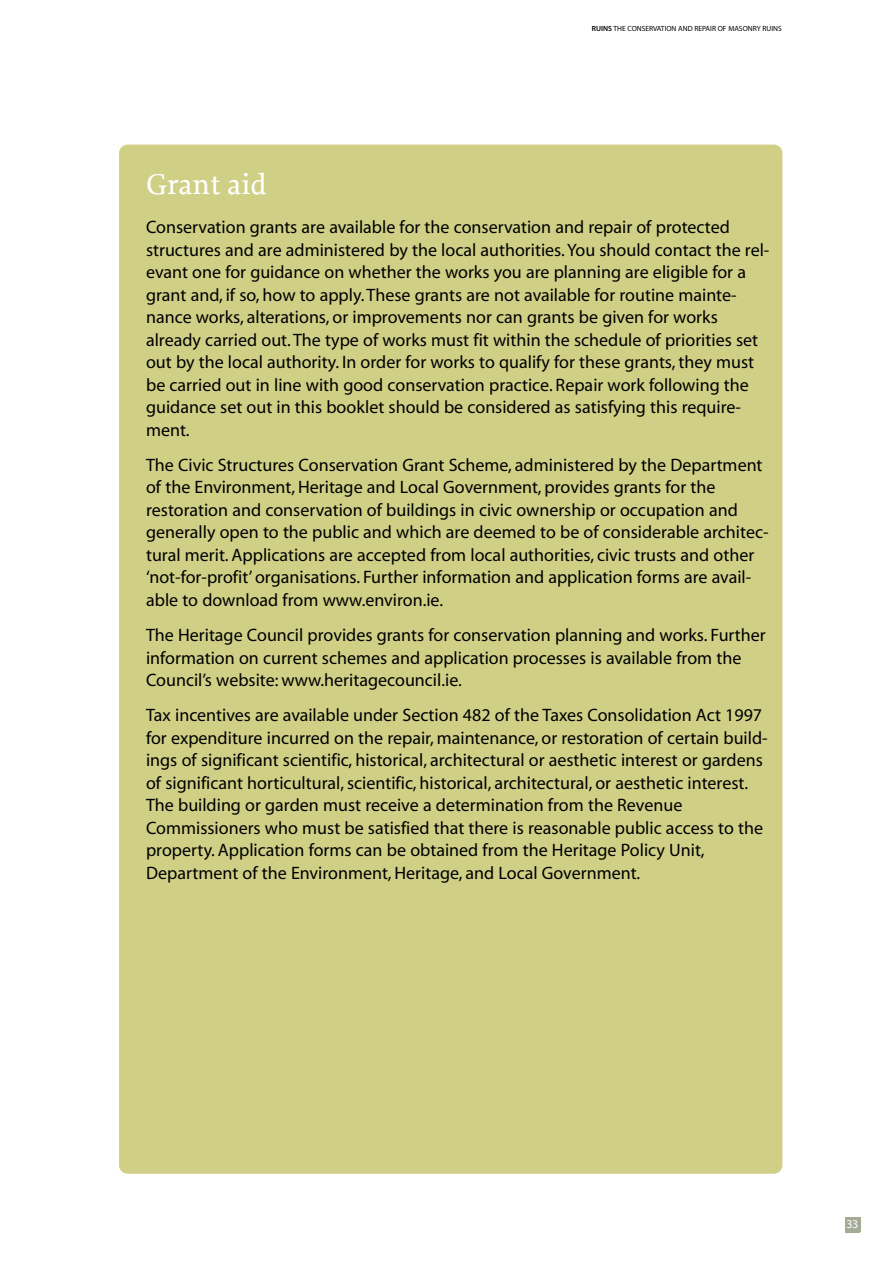
<style>
.page{position:relative;width:893px;height:1263px;background:#fff}
.page>*{position:absolute;margin:0;border:0;box-sizing:border-box;transform-origin:0 0}
.t1{font:500 30px "Proforma";color:#fff}
.t2{font:18px/22.5px "Myriad MM.400.wt.600.wd";color:#000}
.t3{font:12px "Myriad MM.400.wt.600.wd";color:#fff}
.t4{font:7.5px "Myriad MM.400.wt.600.wd";color:#000}
.s1{font-family:"Myriad MM.565.wt.600.wd"}
</style>
<div class="page">
<div style="left:845px;top:1217px;width:15px;height:15px;background:#a5aa97"></div>
<div style="left:119px;top:145px;width:663px;height:1029px;background:#d0cf86;border-radius:9px"></div>
<p class="t4" style="left:592px;top:26px;width:191px"><span class="s1">RUINS</span> THE CONSERVATION AND REPAIR OF MASONRY RUINS</p>
<h1 class="t1" style="left:146px;top:166px;width:122px">Grant aid</h1>
<p class="t2" style="left:146px;top:217px;width:625px">Conservation grants are available for the conservation and repair of protected structures and are administered by the local authorities.You should contact the rel&shy;evant one for guidance on whether the works you are planning are eligible for a grant and, if so, how to apply.These grants are not available for routine mainte&shy;nance works, alterations, or improvements nor can grants be given for works already carried out.The type of works must fit within the schedule of priorities set out by the local authority. In order for works to qualify for these grants, they must be carried out in line with good conservation practice. Repair work following the guidance set out in this booklet should be considered as satisfying this require&shy;ment.</p>
<p class="t2" style="left:146px;top:455px;width:624px">The Civic Structures Conservation Grant Scheme, administered by the Department of the Environment, Heritage and Local Government, provides grants for the restoration and conservation of buildings in civic ownership or occupation and generally open to the public and which are deemed to be of considerable architec&shy;tural merit. Applications are accepted from local authorities, civic trusts and other ‘not-for-profit’ organisations. Further information and application forms are avail&shy;able to download from www.environ.ie.</p>
<p class="t2" style="left:146px;top:625px;width:621px">The Heritage Council provides grants for conservation planning and works. Further information on current schemes and application processes is available from the<br>Council’s website: www.heritagecouncil.ie.</p>
<p class="t2" style="left:146px;top:706px;width:623px">Tax incentives are available under Section 482 of the Taxes Consolidation Act 1997 for expenditure incurred on the repair, maintenance, or restoration of certain build&shy;ings of significant scientific, historical, architectural or aesthetic interest or gardens of significant horticultural, scientific, historical, architectural, or aesthetic interest.<br>The building or garden must receive a determination from the Revenue Commissioners who must be satisfied that there is reasonable public access to the property. Application forms can be obtained from the Heritage Policy Unit, Department of the Environment, Heritage, and Local Government.</p>
<p class="t3" style="left:846px;top:1220px;width:13px">33</p>
</div>
